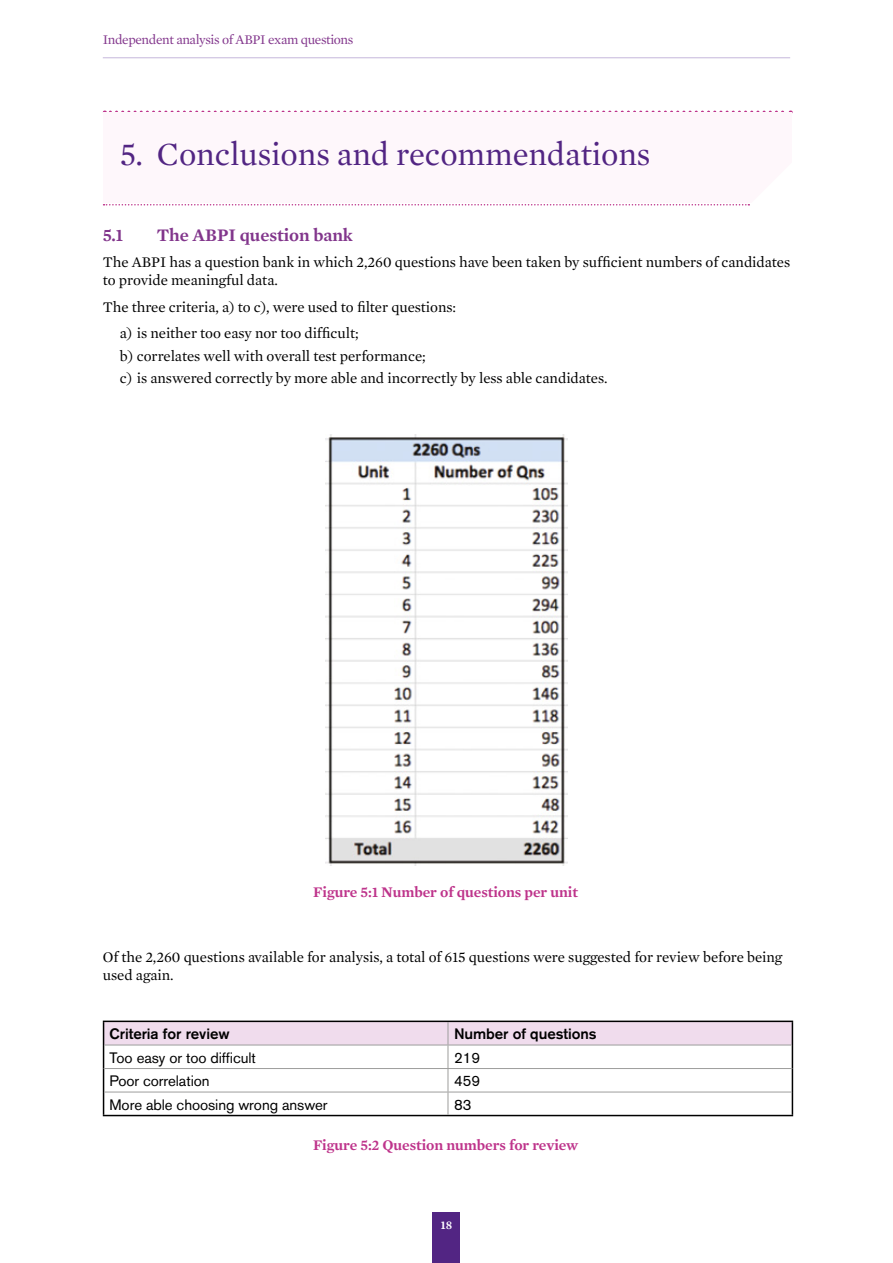
<style>
.page{position:relative;width:893px;height:1263px;background:#fff}
.page>*{position:absolute;margin:0;border:0;box-sizing:border-box;transform-origin:0 0}
.t1{font:33px "Mercury Text G1";letter-spacing:-.005em;color:#522583}
.t2{font:600 18px "Mercury Text G1";letter-spacing:-.005em;color:#82368c}
.t3{font:15px/18px "Mercury Text G1";letter-spacing:-.005em;color:#000}
.t4{font:15px "Akzidenz Grotesk BQ";letter-spacing:-.005em;color:#000}
.t5{font:600 15px "Mercury Text G1";letter-spacing:-.005em;color:#be348b}
.t6{font:500 15px "Akzidenz Grotesk BQ";letter-spacing:-.005em;color:#000}
.t7{font:13.5px "Mercury Text G1";letter-spacing:-.03em;color:#82368c}
.t8{font:12px "Mercury Text G1 Semibold SC";color:#fff}
</style>
<div class="page">
<div style="left:433px;top:1212px;width:27px;height:51px;background:#522583"></div>
<hr style="left:103px;top:57px;width:687px;height:1px;background:#c6b8db">
<hr style="left:103px;top:1020px;width:345px;height:2px;background:#000">
<hr style="left:448px;top:1020px;width:345px;height:2px;background:#000">
<hr style="left:103px;top:1115px;width:345px;height:1px;background:#000">
<hr style="left:448px;top:1115px;width:345px;height:1px;background:#000">
<svg style="left:103px;top:1022px;width:690px;height:93px"></svg>
<svg style="left:104px;top:111px;width:687px;height:1px"></svg>
<div style="left:103px;top:113px;width:689px;height:90px;background:#fef7fb"></div>
<svg style="left:104px;top:204px;width:646px;height:2px"></svg>
<img style="left:325px;top:434px;width:242px;height:431px">
<p class="t7" style="left:103px;top:31px;width:252px">Independent analysis of ABPI exam questions</p>
<h1 class="t1" style="left:120px;top:135px;width:532px">5. Conclusions and recommendations</h1>
<p class="t2" style="left:103px;top:224px;width:22px">5.1</p>
<p class="t2" style="left:157px;top:224px;width:198px">The ABPI question bank</p>
<p class="t3" style="left:103px;top:253px;width:689px">The ABPI has a question bank in which 2,260 questions have been taken by sufficient numbers of candidates to provide meaningful data.</p>
<p class="t3" style="left:120px;top:294px;width:338px;line-height:26.5px;text-indent:-17px">The three criteria, a) to c), were used to filter questions: a) is neither too easy nor too difficult;</p>
<p class="t3" style="left:120px;top:344px;width:489px;line-height:22.2px">b) correlates well with overall test performance;<br>c) is answered correctly by more able and incorrectly by less able candidates.</p>
<p class="t5" style="left:313px;top:883px;width:266px">Figure 5:1 Number of questions per unit</p>
<p class="t3" style="left:103px;top:948px;width:681px">Of the 2,260 questions available for analysis, a total of 615 questions were suggested for review before being used again.</p>
<p class="t6" style="left:110px;top:1024px;width:122px">Criteria for review</p>
<p class="t6" style="left:454px;top:1024px;width:144px">Number of questions</p>
<p class="t4" style="left:110px;top:1048px;width:148px">Too easy or too difficult</p>
<p class="t4" style="left:454px;top:1048px;width:28px">219</p>
<p class="t4" style="left:110px;top:1072px;width:102px">Poor correlation</p>
<p class="t4" style="left:454px;top:1072px;width:28px">459</p>
<p class="t4" style="left:110px;top:1095px;width:220px">More able choosing wrong answer</p>
<p class="t4" style="left:454px;top:1095px;width:19px">83</p>
<p class="t5" style="left:313px;top:1136px;width:267px">Figure 5:2 Question numbers for review</p>
<p class="t8" style="left:441px;top:1218px;width:13px">18</p>
</div>
